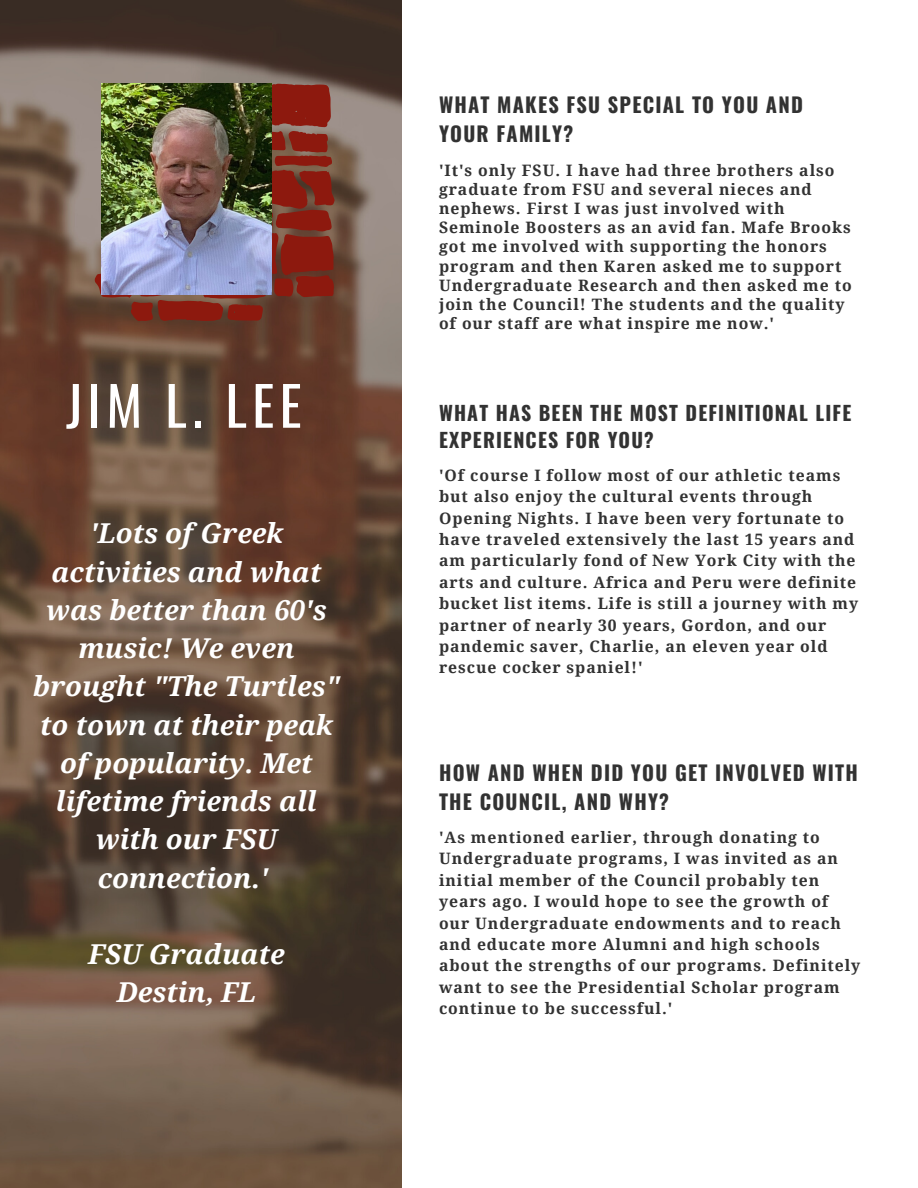
<style>
.page{position:relative;width:918px;height:1188px;background:#fff}
.page>*{position:absolute;margin:0;border:0;box-sizing:border-box;transform-origin:0 0}
.t1{font:54px "Oswald";letter-spacing:.1em;color:#fff}
.t2{font:italic 700 27.45px/38.2px "Droid Serif";color:#fff;text-align:center}
.t3{font:700 20.4px/28.5px "Oswald";letter-spacing:.06em;color:#323232}
.t4{font:700 19.8px/27.3px "Oswald";letter-spacing:.06em;color:#323232}
.t5{font:700 15.75px/21.3px "Droid Serif";letter-spacing:.06em;color:#323232}
</style>
<div class="page">
<img style="left:0;top:0;width:401px;height:1188px">
<svg style="left:40px;top:46px;width:295px;height:275px;background:#7d4f43"></svg>
<img style="left:102px;top:84px;width:170px;height:211px">
<p class="t1" style="left:66px;top:363px;width:237px">JIM L. LEE</p>
<p class="t2" style="left:33px;top:515px;width:308px">'Lots of Greek activities and what was better than 60's music! We even brought "The Turtles" to town at their peak of popularity. Met lifetime friends all with our FSU connection.'</p>
<p class="t2" style="left:88px;top:936px;width:198px">FSU Graduate</p>
<p class="t2" style="left:117px;top:974px;width:141px">Destin, FL</p>
<p class="t3" style="left:439px;top:90px;width:366px">WHAT MAKES FSU SPECIAL TO YOU AND<br>YOUR FAMILY?</p>
<p class="t5" style="left:439px;top:161px;width:414px;line-height:19.2px">'It's only FSU. I have had three brothers also graduate from FSU and several nieces and nephews. First I was just involved with Seminole Boosters as an avid fan. Mafe Brooks got me involved with supporting the honors program and then Karen asked me to support Undergraduate Research and then asked me to join the Council! The students and the quality of our staff are what inspire me now.'</p>
<p class="t4" style="left:439px;top:399px;width:414px">WHAT HAS BEEN THE MOST DEFINITIONAL LIFE<br>EXPERIENCES FOR YOU?</p>
<p class="t5" style="left:439px;top:465px;width:421px">'Of course I follow most of our athletic teams but also enjoy the cultural events through Opening Nights. I have been very fortunate to have traveled extensively the last 15 years and am particularly fond of New York City with the arts and culture. Africa and Peru were definite bucket list items. Life is still a journey with my partner of nearly 30 years, Gordon, and our pandemic saver, Charlie, an eleven year old rescue cocker spaniel!'</p>
<p class="t3" style="left:439px;top:758px;width:420px">HOW AND WHEN DID YOU GET INVOLVED WITH<br>THE COUNCIL, AND WHY?</p>
<p class="t5" style="left:439px;top:827px;width:423px">'As mentioned earlier, through donating to Undergraduate programs, I was invited as an initial member of the Council probably ten years ago. I would hope to see the growth of our Undergraduate endowments and to reach and educate more Alumni and high schools about the strengths of our programs. Definitely want to see the Presidential Scholar program continue to be successful.'</p>
</div>
